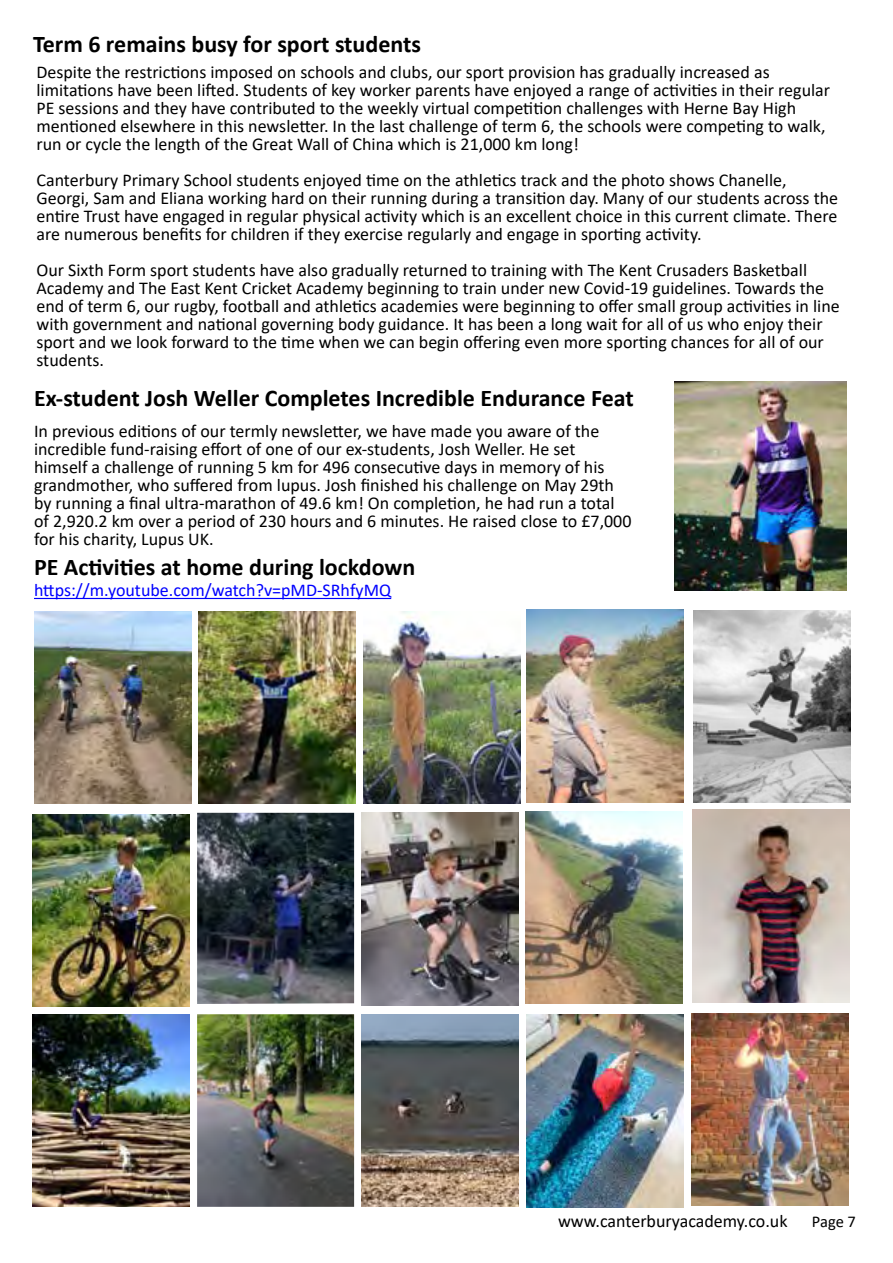
<style>
.page{position:relative;width:893px;height:1263px;background:#fff}
.page>*{position:absolute;margin:0;border:0;box-sizing:border-box;transform-origin:0 0}
.t1{font:700 24px "Calibri";color:#000}
.t2{font:18px/18px "Calibri";color:#000}
.t3{font:18px "Calibri";color:#00f}
.t4{font:16.5px "Calibri";color:#000}
</style>
<div class="page">
<img style="left:675px;top:382px;width:172px;height:209px">
<hr style="left:34px;top:598px;width:357px;height:1px;background:#00f">
<img style="left:32px;top:814px;width:157px;height:193px">
<img style="left:527px;top:1015px;width:157px;height:192px">
<img style="left:693px;top:810px;width:157px;height:192px">
<img style="left:34px;top:611px;width:157px;height:193px">
<img style="left:198px;top:611px;width:157px;height:193px">
<img style="left:363px;top:611px;width:157px;height:193px">
<img style="left:527px;top:610px;width:157px;height:192px">
<img style="left:693px;top:610px;width:157px;height:193px">
<img style="left:197px;top:813px;width:157px;height:191px">
<img style="left:362px;top:813px;width:157px;height:192px">
<img style="left:525px;top:811px;width:157px;height:193px">
<img style="left:33px;top:1014px;width:157px;height:193px">
<img style="left:197px;top:1014px;width:157px;height:193px">
<img style="left:362px;top:1014px;width:157px;height:193px">
<img style="left:692px;top:1013px;width:157px;height:193px">
<h1 class="t1" style="left:33px;top:27px;width:389px">Term 6 remains busy for sport students</h1>
<p class="t2" style="left:36px;top:62px;width:795px">Despite the restrictions imposed on schools and clubs, our sport provision has gradually increased as limitations have been lifted. Students of key worker parents have enjoyed a range of activities in their regular PE sessions and they have contributed to the weekly virtual competition challenges with Herne Bay High mentioned elsewhere in this newsletter. In the last challenge of term 6, the schools were competing to walk, run or cycle the length of the Great Wall of China which is 21,000 km long!</p>
<p class="t2" style="left:36px;top:170px;width:803px">Canterbury Primary School students enjoyed time on the athletics track and the photo shows Chanelle, Georgi, Sam and Eliana working hard on their running during a transition day. Many of our students across the entire Trust have engaged in regular physical activity which is an excellent choice in this current climate. There are numerous benefits for children if they exercise regularly and engage in sporting activity.</p>
<p class="t2" style="left:36px;top:260px;width:805px">Our Sixth Form sport students have also gradually returned to training with The Kent Crusaders Basketball Academy and The East Kent Cricket Academy beginning to train under new Covid-19 guidelines. Towards the end of term 6, our rugby, football and athletics academies were beginning to offer small group activities in line with government and national governing body guidance. It has been a long wait for all of us who enjoy their sport and we look forward to the time when we can begin offering even more sporting chances for all of our students.</p>
<h1 class="t1" style="left:34px;top:381px;width:601px">Ex-student Josh Weller Completes Incredible Endurance Feat</h1>
<p class="t2" style="left:34px;top:421px;width:599px">In previous editions of our termly newsletter, we have made you aware of the incredible fund-raising effort of one of our ex-students, Josh Weller. He set himself a challenge of running 5 km for 496 consecutive days in memory of his grandmother, who suffered from lupus. Josh finished his challenge on May 29th by running a final ultra-marathon of 49.6 km! On completion, he had run a total of 2,920.2 km over a period of 230 hours and 6 minutes. He raised close to £7,000 for his charity, Lupus UK.</p>
<h1 class="t1" style="left:34px;top:550px;width:383px">PE Activities at home during lockdown</h1>
<p class="t3" style="left:34px;top:578px;width:359px">https://m.youtube.com/watch?v=pMD-SRhfyMQ</p>
<p class="t2" style="left:558px;top:1211px;width:231px">www.canterburyacademy.co.uk</p>
<p class="t4" style="left:812px;top:1210px;width:46px">Page 7</p>
</div>
